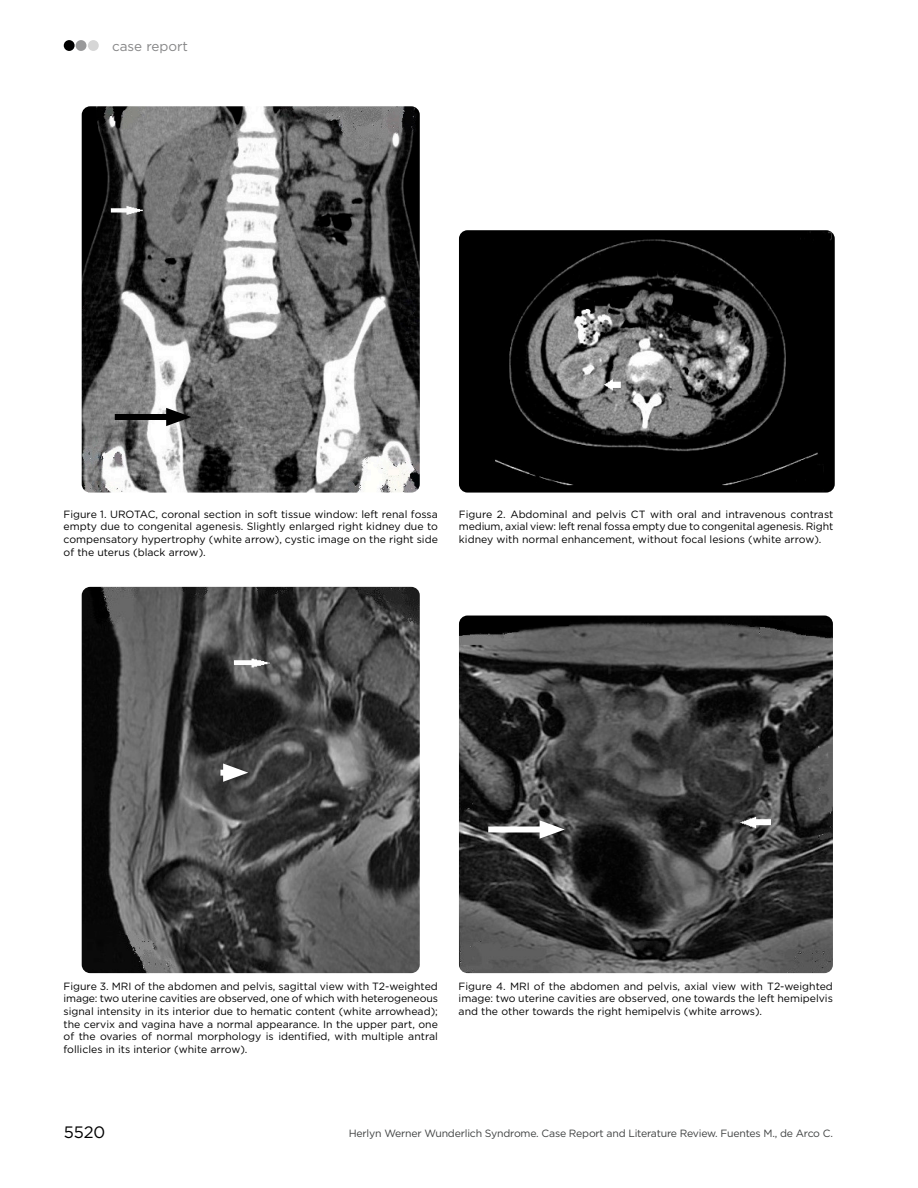
<style>
.page{position:relative;width:918px;height:1188px;background:#fff}
.page>*{position:absolute;margin:0;border:0;box-sizing:border-box;transform-origin:0 0}
.t1{font:16.5px "Gotham";color:#000}
.t2{font:13.5px "Gotham";color:#868687}
.pie_de_foto_nuevo{font:10.5px/12.6px "Gotham";color:#000;text-align:justify}
.t3{font:10.5px "Gotham";letter-spacing:-.02em;color:#3f4141}
</style>
<div class="page">
<div style="left:64px;top:40px;width:11px;height:11px;background:#000;border-radius:50%"></div>
<div style="left:76px;top:40px;width:10px;height:11px;background:#9a9a9b;border-radius:50%"></div>
<div style="left:88px;top:40px;width:11px;height:11px;background:#d6d6d6;border-radius:50%"></div>
<img style="left:82px;top:106px;width:338px;height:387px">
<img style="left:82px;top:587px;width:338px;height:386px">
<img style="left:459px;top:230px;width:376px;height:263px">
<img style="left:459px;top:616px;width:374px;height:357px">
<div style="left:115px;top:414px;width:62px;height:6px;background:#000"></div>
<svg style="left:166px;top:408px;width:25px;height:18px"></svg>
<div style="left:220px;top:770px;width:14px;height:6px;background:#fff"></div>
<svg style="left:223px;top:763px;width:25px;height:19px"></svg>
<div style="left:488px;top:826px;width:62px;height:6px;background:#fff"></div>
<svg style="left:540px;top:820px;width:25px;height:19px"></svg>
<p class="t2" style="left:112px;top:37px;width:78px">case report</p>
<p class="pie_de_foto_nuevo" style="left:64px;top:508px;width:376px">Figure 1. UROTAC, coronal section in soft tissue window: left renal fossa empty due to congenital agenesis. Slightly enlarged right kidney due to compensatory hypertrophy (white arrow), cystic image on the right side of the uterus (black arrow).</p>
<p class="pie_de_foto_nuevo" style="left:459px;top:508px;width:376px">Figure 2. Abdominal and pelvis CT with oral and intravenous contrast medium, axial view: left renal fossa empty due to congenital agenesis. Right kidney with normal enhancement, without focal lesions (white arrow).</p>
<p class="pie_de_foto_nuevo" style="left:64px;top:979px;width:376px">Figure 3. MRI of the abdomen and pelvis, sagittal view with T2-weighted image: two uterine cavities are observed, one of which with heterogeneous signal intensity in its interior due to hematic content (white arrowhead); the cervix and vagina have a normal appearance. In the upper part, one of the ovaries of normal morphology is identified, with multiple antral follicles in its interior (white arrow).</p>
<p class="pie_de_foto_nuevo" style="left:459px;top:979px;width:376px">Figure 4. MRI of the abdomen and pelvis, axial view with T2-weighted image: two uterine cavities are observed, one towards the left hemipelvis and the other towards the right hemipelvis (white arrows).</p>
<h1 class="t1" style="left:64px;top:1122px;width:43px">5520</h1>
<p class="t3" style="left:349px;top:1126px;width:486px">Herlyn Werner Wunderlich Syndrome. Case Report and Literature Review. Fuentes M., de Arco C.</p>
</div>
